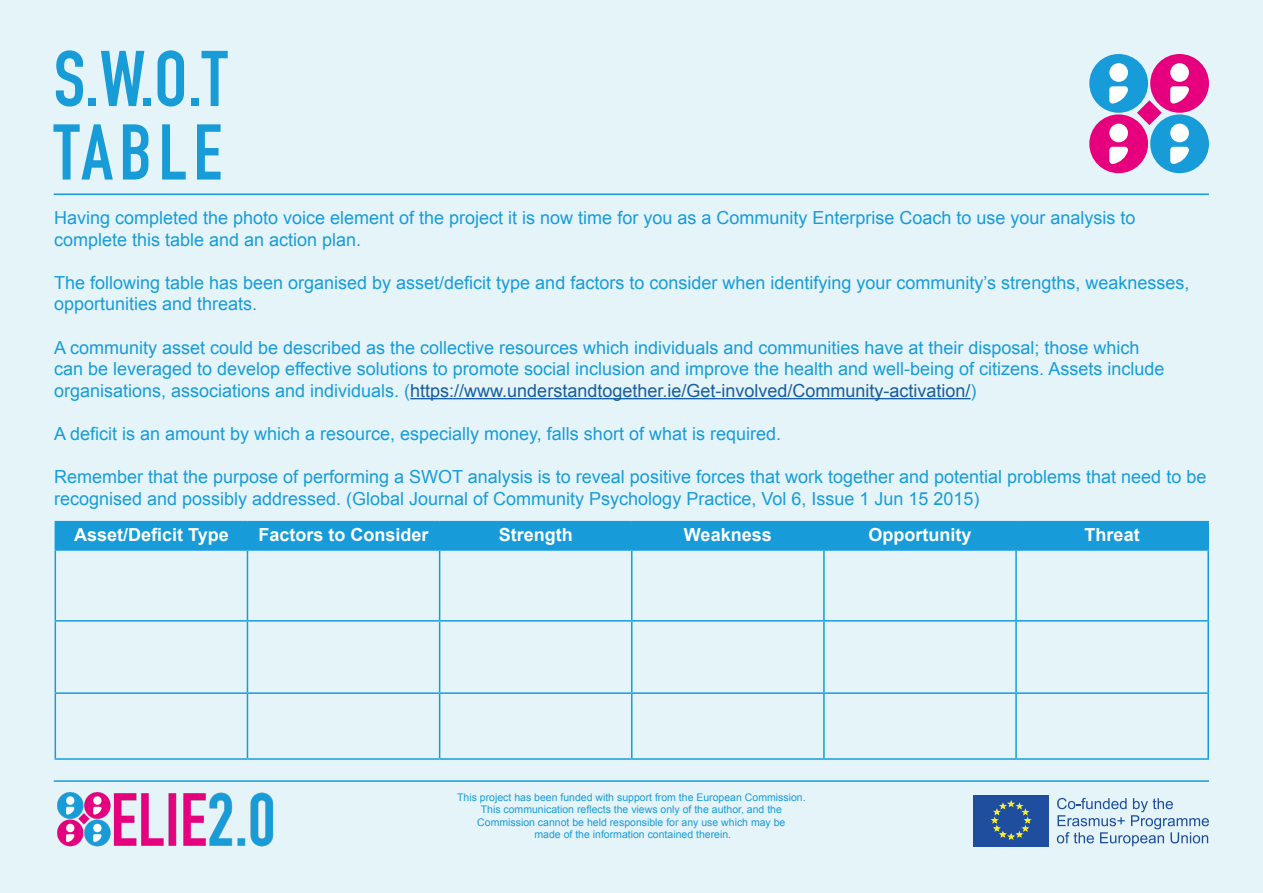
<style>
.page{position:relative;width:1263px;height:893px;background:#e5f4f9}
.page>*{position:absolute;margin:0;border:0;box-sizing:border-box;transform-origin:0 0}
.t1{font:700 77.55px "DIN Condensed";letter-spacing:.08em;color:#189cd8}
.t2{font:18px/21.6px "Arial";color:#189cd8}
.t3{font:700 18px "Arial";color:#fff}
.t4{font:10.5px/12.6px "Arial";color:#189cd8;text-align:center}
.s1{color:#175d9e}
</style>
<div class="page">
<div style="left:973px;top:795px;width:76px;height:51px;background:#1f4e9f"></div>
<svg style="left:991px;top:800px;width:40px;height:40px"></svg>
<svg style="left:1057px;top:798px;width:152px;height:48px"></svg>
<img style="left:58px;top:793px;width:216px;height:54px">
<hr style="left:54px;top:780px;width:1155px;height:2px;background:#189cd8">
<div style="left:1089px;top:54px;width:59px;height:59px;background:#179cd9;border-radius:50%"></div>
<svg style="left:1109px;top:86px;width:19px;height:18px"></svg>
<div style="left:1109px;top:63px;width:19px;height:19px;background:#fff;border-radius:50%"></div>
<div style="left:1150px;top:54px;width:59px;height:59px;background:#e6007d;border-radius:50%"></div>
<svg style="left:1170px;top:86px;width:19px;height:18px"></svg>
<div style="left:1170px;top:63px;width:19px;height:19px;background:#fff;border-radius:50%"></div>
<div style="left:1150px;top:114px;width:59px;height:59px;background:#179cd9;border-radius:50%"></div>
<svg style="left:1170px;top:147px;width:19px;height:17px"></svg>
<div style="left:1170px;top:124px;width:19px;height:18px;background:#fff;border-radius:50%"></div>
<div style="left:1089px;top:114px;width:59px;height:59px;background:#e6007d;border-radius:50%"></div>
<svg style="left:1109px;top:147px;width:19px;height:17px"></svg>
<div style="left:1109px;top:124px;width:19px;height:18px;background:#fff;border-radius:50%"></div>
<svg style="left:1137px;top:100px;width:25px;height:25px"></svg>
<hr style="left:54px;top:193px;width:1155px;height:2px;background:#189cd8">
<hr style="left:410px;top:398px;width:560px;height:1px;background:#175d9e">
<hr style="left:55px;top:521px;width:192px;height:1px;background:#179cd9">
<hr style="left:247px;top:521px;width:193px;height:1px;background:#179cd9">
<hr style="left:440px;top:521px;width:192px;height:1px;background:#179cd9">
<hr style="left:632px;top:521px;width:192px;height:1px;background:#179cd9">
<div style="left:55px;top:522px;width:1152px;height:27px;background:#179cd9"></div>
<hr style="left:824px;top:521px;width:192px;height:1px;background:#179cd9">
<hr style="left:823px;top:522px;width:2px;height:27px;background:#179cd9">
<hr style="left:1016px;top:521px;width:193px;height:1px;background:#179cd9">
<hr style="left:1015px;top:522px;width:2px;height:27px;background:#179cd9">
<hr style="left:1207px;top:522px;width:2px;height:27px;background:#179cd9">
<hr style="left:55px;top:549px;width:192px;height:2px;background:#179cd9">
<hr style="left:55px;top:551px;width:1px;height:69px;background:#179cd9">
<hr style="left:247px;top:549px;width:193px;height:2px;background:#179cd9">
<hr style="left:247px;top:551px;width:1px;height:69px;background:#179cd9">
<hr style="left:440px;top:549px;width:192px;height:2px;background:#179cd9">
<hr style="left:439px;top:551px;width:1px;height:69px;background:#179cd9">
<hr style="left:632px;top:549px;width:192px;height:2px;background:#179cd9">
<hr style="left:631px;top:551px;width:1px;height:69px;background:#179cd9">
<hr style="left:824px;top:549px;width:192px;height:2px;background:#179cd9">
<hr style="left:823px;top:551px;width:2px;height:69px;background:#179cd9">
<hr style="left:1016px;top:549px;width:193px;height:2px;background:#179cd9">
<hr style="left:1015px;top:551px;width:2px;height:69px;background:#179cd9">
<hr style="left:1207px;top:551px;width:2px;height:69px;background:#179cd9">
<hr style="left:55px;top:620px;width:192px;height:2px;background:#179cd9">
<hr style="left:55px;top:622px;width:1px;height:70px;background:#179cd9">
<hr style="left:247px;top:620px;width:193px;height:2px;background:#179cd9">
<hr style="left:247px;top:622px;width:1px;height:70px;background:#179cd9">
<hr style="left:440px;top:620px;width:192px;height:2px;background:#179cd9">
<hr style="left:439px;top:622px;width:1px;height:70px;background:#179cd9">
<hr style="left:632px;top:620px;width:192px;height:2px;background:#179cd9">
<hr style="left:631px;top:622px;width:1px;height:70px;background:#179cd9">
<hr style="left:824px;top:620px;width:192px;height:2px;background:#179cd9">
<hr style="left:823px;top:622px;width:2px;height:70px;background:#179cd9">
<hr style="left:1016px;top:620px;width:193px;height:2px;background:#179cd9">
<hr style="left:1015px;top:622px;width:2px;height:70px;background:#179cd9">
<hr style="left:1207px;top:622px;width:2px;height:70px;background:#179cd9">
<hr style="left:55px;top:692px;width:192px;height:2px;background:#179cd9">
<hr style="left:55px;top:694px;width:1px;height:64px;background:#179cd9">
<hr style="left:247px;top:692px;width:193px;height:2px;background:#179cd9">
<hr style="left:247px;top:694px;width:1px;height:64px;background:#179cd9">
<hr style="left:440px;top:692px;width:192px;height:2px;background:#179cd9">
<hr style="left:439px;top:694px;width:1px;height:64px;background:#179cd9">
<hr style="left:632px;top:692px;width:192px;height:2px;background:#179cd9">
<hr style="left:631px;top:694px;width:1px;height:64px;background:#179cd9">
<hr style="left:824px;top:692px;width:192px;height:2px;background:#179cd9">
<hr style="left:823px;top:694px;width:2px;height:64px;background:#179cd9">
<hr style="left:1016px;top:692px;width:193px;height:2px;background:#179cd9">
<hr style="left:1015px;top:694px;width:2px;height:64px;background:#179cd9">
<hr style="left:1207px;top:694px;width:2px;height:64px;background:#179cd9">
<hr style="left:55px;top:758px;width:192px;height:2px;background:#179cd9">
<hr style="left:247px;top:758px;width:193px;height:2px;background:#179cd9">
<hr style="left:440px;top:758px;width:192px;height:2px;background:#179cd9">
<hr style="left:632px;top:758px;width:192px;height:2px;background:#179cd9">
<hr style="left:824px;top:758px;width:192px;height:2px;background:#179cd9">
<hr style="left:1016px;top:758px;width:193px;height:2px;background:#179cd9">
<p class="t1" style="left:54px;top:27px;width:175px">S.W.O.T</p>
<p class="t1" style="left:54px;top:100px;width:170px">TABLE</p>
<p class="t2" style="left:54px;top:207px;width:1083px">Having completed the photo voice element of the project it is now time for you as a Community Enterprise Coach to use your analysis to complete this table and an action plan.</p>
<p class="t2" style="left:54px;top:272px;width:1137px">The following table has been organised by asset/deficit type and factors to consider when identifying your community’s strengths, weaknesses, opportunities and threats.</p>
<p class="t2" style="left:54px;top:337px;width:1112px">A community asset could be described as the collective resources which individuals and communities have at their disposal; those which can be leveraged to develop effective solutions to promote social inclusion and improve the health and well-being of citizens. Assets include organisations, associations and individuals. (<span class="s1">https://www.understandtogether.ie/Get-involved/Community-activation/</span>)</p>
<p class="t2" style="left:54px;top:423px;width:729px">A deficit is an amount by which a resource, especially money, falls short of what is required.</p>
<p class="t2" style="left:54px;top:466px;width:1154px">Remember that the purpose of performing a SWOT analysis is to reveal positive forces that work together and potential problems that need to be recognised and possibly addressed. (Global Journal of Community Psychology Practice, Vol 6, Issue 1 Jun 15 2015)</p>
<p class="t3" style="left:74px;top:523px;width:156px">Asset/Deficit Type</p>
<p class="t3" style="left:258px;top:523px;width:172px">Factors to Consider</p>
<p class="t3" style="left:499px;top:523px;width:75px">Strength</p>
<p class="t3" style="left:684px;top:523px;width:89px">Weakness</p>
<p class="t3" style="left:868px;top:523px;width:104px">Opportunity</p>
<p class="t3" style="left:1085px;top:523px;width:57px">Threat</p>
<p class="t4" style="left:457px;top:791px;width:350px">This project has been funded with support from the European Commission.<br>This communication reflects the views only of the author, and the<br>Commission cannot be held responsible for any use which may be</p>
<p class="t4" style="left:534px;top:828px;width:198px">made of the information contained therein.</p>
</div>
